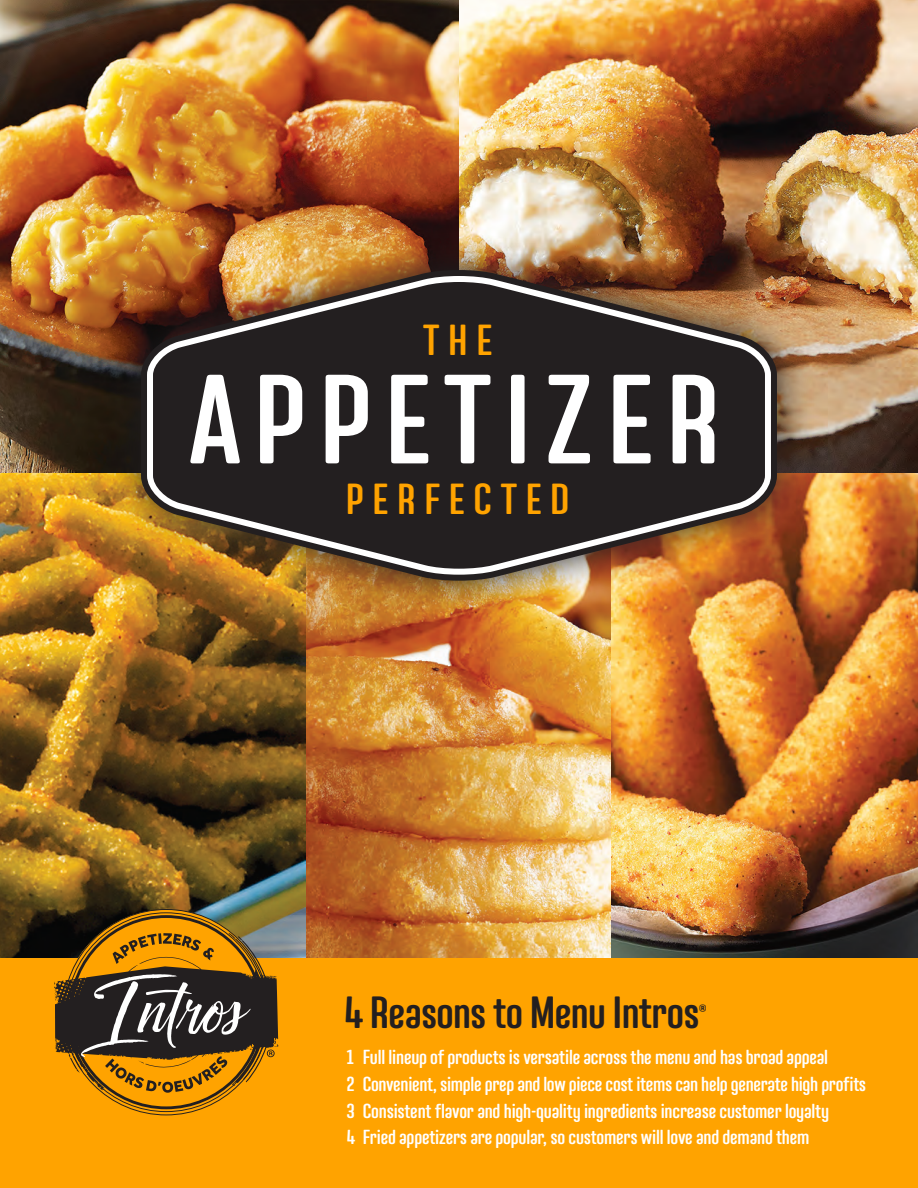
<style>
.page{position:relative;width:918px;height:1188px;background:#fff}
.page>*{position:absolute;margin:0;border:0;box-sizing:border-box;transform-origin:0 0}
.t1{font:600 126.3px "Nephrite";letter-spacing:.1em;color:#fff}
.Feature_Benefits{font:600 45px "Nephrite";letter-spacing:-.015em;color:#231f20}
.t2{font:600 43.35px "Nephrite";letter-spacing:.2em;color:#ffa300}
.Feature_Benefits-2{font:600 20.25px "Nephrite";letter-spacing:-.01em;color:#fff}
.Feature_Benefits-3{font:600 17.55px "Nephrite";color:#231f20}
</style>
<div class="page">
<img style="left:0;top:0;width:918px;height:958px">
<img style="left:105px;top:234px;width:709px;height:382px">
<img style="left:141px;top:269px;width:636px;height:313px">
<img style="left:144px;top:273px;width:630px;height:305px">
<div style="left:0;top:958px;width:918px;height:230px;background:#ffa300"></div>
<svg style="left:54px;top:909px;width:224px;height:206px"></svg>
<p class="t2" style="left:423px;top:317px;width:71px">THE</p>
<p class="t1" style="left:189px;top:352px;width:533px">APPETIZER</p>
<p class="t2" style="left:346px;top:476px;width:225px">PERFECTED</p>
<p class="Feature_Benefits" style="left:344px;top:988px;width:357px">4 Reasons to Menu Intros</p>
<p class="Feature_Benefits-3" style="left:699px;top:1001px;width:10px">®</p>
<p class="Feature_Benefits-2" style="left:347px;top:1046px;width:483px">1 Full lineup of products is versatile across the menu and has broad appeal</p>
<p class="Feature_Benefits-2" style="left:347px;top:1073px;width:521px">2 Convenient, simple prep and low piece cost items can help generate high profits</p>
<p class="Feature_Benefits-2" style="left:347px;top:1100px;width:484px">3 Consistent flavor and high-quality ingredients increase customer loyalty</p>
<p class="Feature_Benefits-2" style="left:347px;top:1126px;width:464px">4 Fried appetizers are popular, so customers will love and demand them</p>
</div>
